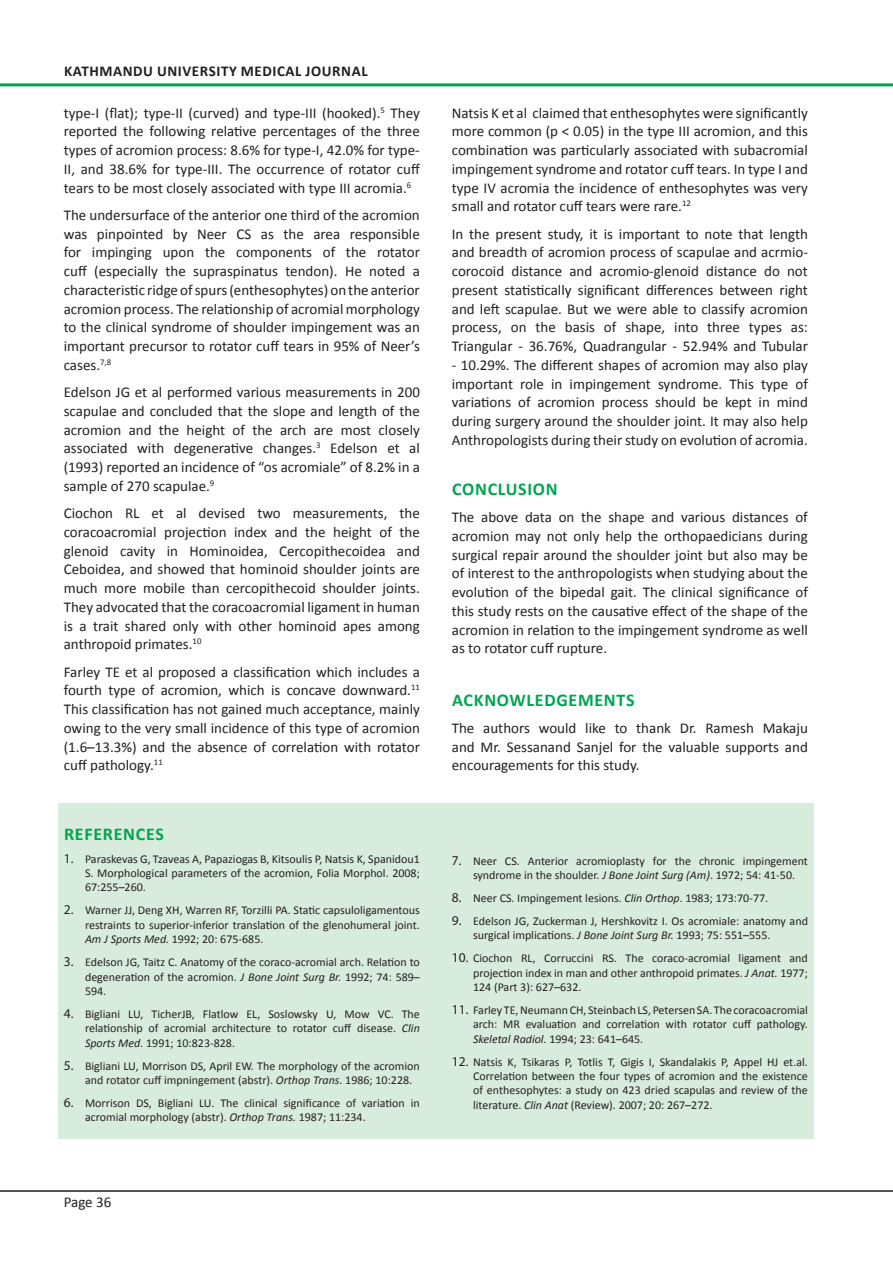
<style>
.page{position:relative;width:893px;height:1263px;background:#fff}
.page>*{position:absolute;margin:0;border:0;box-sizing:border-box;transform-origin:0 0}
.Normal_Text{font:700 18px "Calibri";letter-spacing:.04em;color:#00a54f}
.Normal_Text-2{font:15px/18.8px "Calibri";color:#231f20;text-align:justify}
.t1{font:700 15px "Calibri";letter-spacing:.04em;color:#231f20}
.Refrence_Text{font:12px/14.4px "Calibri";color:#231f20;text-align:justify}
.s1{font-family:"Myriad Pro";font-size:13.5px}
.s2{font-style:italic}
</style>
<div class="page">
<hr style="left:0;top:1190px;width:893px;height:2px;background:#231f20">
<hr style="left:0;top:83px;width:893px;height:3px;background:#00a54f">
<div style="left:58px;top:803px;width:756px;height:336px;background:#d8ecdd"></div>
<p class="t1" style="left:64px;top:61px;width:305px">KATHMANDU UNIVERSITY MEDICAL JOURNAL</p>
<p class="Normal_Text-2" style="left:64px;top:103px;width:358px">type-I (flat); type-II (curved) and type-III (hooked).<sup>5</sup> They reported the following relative percentages of the three types of acromion process: 8.6% for type-I, 42.0% for type-II, and 38.6% for type-III. The occurrence of rotator cuff tears to be most closely associated with type III acromia.<sup>6</sup></p>
<p class="Normal_Text-2" style="left:64px;top:206px;width:358px">The undersurface of the anterior one third of the acromion was pinpointed by Neer CS as the area responsible for impinging upon the components of the rotator cuff (especially the supraspinatus tendon). He noted a characteristic ridge of spurs (enthesophytes) on the anterior acromion process. The relationship of acromial morphology to the clinical syndrome of shoulder impingement was an important precursor to rotator cuff tears in 95% of Neer’s cases.<sup>7,8</sup></p>
<p class="Normal_Text-2" style="left:64px;top:383px;width:358px">Edelson JG et al performed various measurements in 200 scapulae and concluded that the slope and length of the acromion and the height of the arch are most closely associated with degenerative changes.<sup>3</sup> Edelson et al (1993) reported an incidence of “os acromiale” of 8.2% in a sample of 270 scapulae.<sup>9</sup></p>
<p class="Normal_Text-2" style="left:64px;top:504px;width:358px">Ciochon RL et al devised two measurements, the coracoacromial projection index and the height of the glenoid cavity in Hominoidea, Cercopithecoidea and Ceboidea, and showed that hominoid shoulder joints are much more mobile than cercopithecoid shoulder joints.<br>They advocated that the coracoacromial ligament in human is a trait shared only with other hominoid apes among anthropoid primates.<sup>10</sup></p>
<p class="Normal_Text-2" style="left:64px;top:662px;width:358px">Farley TE et al proposed a classification which includes a fourth type of acromion, which is concave downward.<sup>11<br></sup>This classification has not gained much acceptance, mainly owing to the very small incidence of this type of acromion (1.6–13.3%) and the absence of correlation with rotator cuff pathology.<sup>11</sup></p>
<p class="Normal_Text" style="left:64px;top:822px;width:101px">REFERENCES</p>
<p class="Refrence_Text" style="left:85px;top:851px;width:336px;text-indent:-21px"><span class="s1">1.</span> Paraskevas G, Tzaveas A, Papaziogas B, Kitsoulis P, Natsis K, Spanidou1<br>S. Morphological parameters of the acromion, Folia Morphol. 2008; 67:255–260.</p>
<p class="Refrence_Text" style="left:85px;top:903px;width:336px;text-indent:-21px"><span class="s1">2.</span> Warner JJ, Deng XH, Warren RF, Torzilli PA. Static capsuloligamentous restraints to superior-inferior translation of the glenohumeral joint.<br><span class="s2">Am J Sports Med.</span> 1992; 20: 675-685.</p>
<p class="Refrence_Text" style="left:85px;top:955px;width:336px;text-indent:-21px"><span class="s1">3.</span> Edelson JG, Taitz C. Anatomy of the coraco-acromial arch. Relation to degeneration of the acromion. <span class="s2">J Bone Joint Surg Br.</span> 1992; 74: 589– 594.</p>
<p class="Refrence_Text" style="left:85px;top:1007px;width:336px;text-indent:-21px"><span class="s1">4.</span> Bigliani LU, TicherJB, Flatlow EL, Soslowsky U, Mow VC. The relationship of acromial architecture to rotator cuff disease. <span class="s2">Clin Sports Med.</span> 1991; 10:823-828.</p>
<p class="Refrence_Text" style="left:85px;top:1058px;width:336px;text-indent:-21px"><span class="s1">5.</span> Bigliani LU, Morrison DS, April EW. The morphology of the acromion and rotator cuff impningement (abstr). <span class="s2">Orthop Trans</span>. 1986; 10:228.</p>
<p class="Refrence_Text" style="left:85px;top:1096px;width:336px;text-indent:-21px"><span class="s1">6.</span> Morrison DS, Bigliani LU. The clinical significance of variation in acromial morphology (abstr). <span class="s2">Orthop Trans.</span> 1987; 11:234.</p>
<p class="Normal_Text-2" style="left:64px;top:1193px;width:49px">Page 36</p>
<p class="Normal_Text-2" style="left:452px;top:103px;width:358px">Natsis K et al claimed that enthesophytes were significantly more common (p &lt; 0.05) in the type III acromion, and this combination was particularly associated with subacromial impingement syndrome and rotator cuff tears. In type I and type IV acromia the incidence of enthesophytes was very small and rotator cuff tears were rare.<sup>12</sup></p>
<p class="Normal_Text-2" style="left:452px;top:224px;width:358px">In the present study, it is important to note that length and breadth of acromion process of scapulae and acrmio&shy;corocoid distance and acromio-glenoid distance do not present statistically significant differences between right and left scapulae. But we were able to classify acromion process, on the basis of shape, into three types as:<br>Triangular - 36.76%, Quadrangular - 52.94% and Tubular</p>
<p class="Normal_Text-2" style="left:452px;top:356px;width:358px">- 10.29%. The different shapes of acromion may also play important role in impingement syndrome. This type of variations of acromion process should be kept in mind during surgery around the shoulder joint. It may also help Anthropologists during their study on evolution of acromia.</p>
<p class="Normal_Text" style="left:452px;top:477px;width:107px">CONCLUSION</p>
<p class="Normal_Text-2" style="left:452px;top:508px;width:358px">The above data on the shape and various distances of acromion may not only help the orthopaedicians during surgical repair around the shoulder joint but also may be of interest to the anthropologists when studying about the evolution of the bipedal gait. The clinical significance of this study rests on the causative effect of the shape of the acromion in relation to the impingement syndrome as well as to rotator cuff rupture.</p>
<p class="Normal_Text" style="left:452px;top:688px;width:184px">ACKNOWLEDGEMENTS</p>
<p class="Normal_Text-2" style="left:452px;top:719px;width:358px">The authors would like to thank Dr. Ramesh Makaju and Mr. Sessanand Sanjel for the valuable supports and encouragements for this study.</p>
<p class="Refrence_Text" style="left:473px;top:853px;width:336px;text-indent:-21px"><span class="s1">7.</span> Neer CS. Anterior acromioplasty for the chronic impingement syndrome in the shoulder. <span class="s2">J Bone Joint Surg (Am)</span>. 1972; 54: 41-50.</p>
<p class="Refrence_Text" style="left:452px;top:891px;width:318px"><span class="s1">8.</span> Neer CS. Impingement lesions. <span class="s2">Clin Orthop</span>. 1983; 173:70-77.</p>
<p class="Refrence_Text" style="left:473px;top:914px;width:336px;text-indent:-21px"><span class="s1">9.</span> Edelson JG, Zuckerman J, Hershkovitz I. Os acromiale: anatomy and surgical implications. <span class="s2">J Bone Joint Surg Br.</span> 1993; 75: 551–555.</p>
<p class="Refrence_Text" style="left:473px;top:951px;width:336px;text-indent:-21px"><span class="s1">10.</span> Ciochon RL, Corruccini RS. The coraco-acromial ligament and projection index in man and other anthropoid primates. <span class="s2">J Anat.</span> 1977; 124 (Part 3): 627–632.</p>
<p class="Refrence_Text" style="left:473px;top:1003px;width:336px;text-indent:-21px"><span class="s1">11.</span> Farley TE, Neumann CH, Steinbach LS, Petersen SA. The coracoacromial arch: MR evaluation and correlation with rotator cuff pathology.<br><span class="s2">Skeletal Radiol.</span> 1994; 23: 641–645.</p>
<p class="Refrence_Text" style="left:473px;top:1054px;width:336px;text-indent:-21px"><span class="s1">12.</span> Natsis K, Tsikaras P, Totlis T, Gigis I, Skandalakis P, Appel HJ et.al.<br>Correlation between the four types of acromion and the existence of enthesophytes: a study on 423 dried scapulas and review of the literature. <span class="s2">Clin Anat</span> (Review). 2007; 20: 267–272.</p>
</div>
